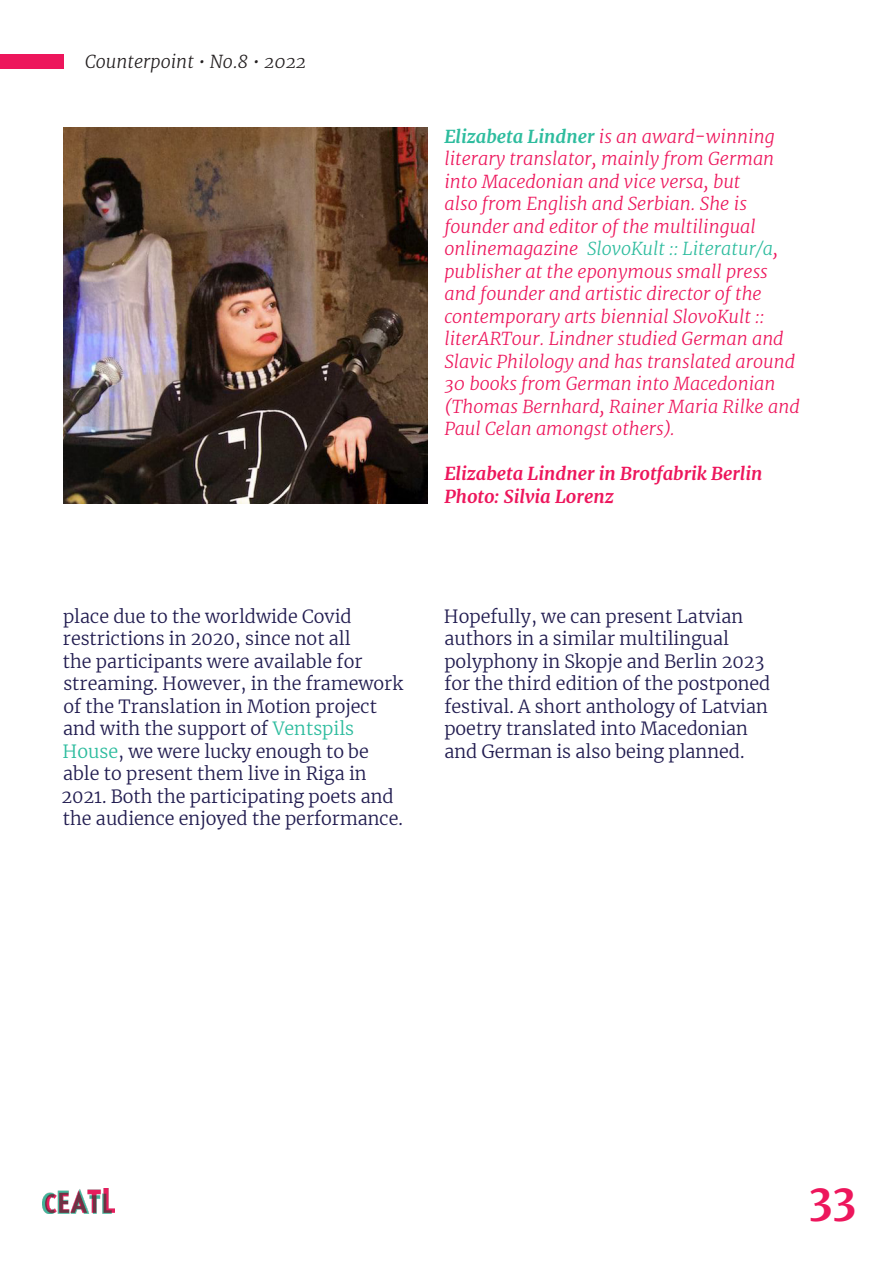
<style>
.page{position:relative;width:893px;height:1263px;background:#fff}
.page>*{position:absolute;margin:0;border:0;box-sizing:border-box;transform-origin:0 0}
.folionumber{font:700 42px "Merriweather";color:#ed165c}
.smallbody{font:300 18px/22.5px "Merriweather";color:#211c50}
.smallbody-2{font:italic 300 18px/22.5px "Merriweather";color:#ed165c}
.smallbody-3{font:italic 700 18px/22.5px "Merriweather";color:#ed165c}
.t1{font:italic 300 18px "Merriweather";color:#231f20}
.s1{font-weight:700;color:#2dbc9e}
.s2{color:#2dbc9e}
</style>
<div class="page">
<div style="left:0;top:54px;width:63px;height:14px;background:#ed165c"></div>
<img style="left:43px;top:1189px;width:71px;height:25px">
<img style="left:64px;top:128px;width:364px;height:376px">
<p class="t1" style="left:85px;top:50px;width:223px">Counterpoint • No.8 • 2022</p>
<p class="smallbody-2" style="left:444px;top:125px;width:357px"><span class="s1">Elizabeta Lindner</span> is an award-winning literary translator, mainly from German into Macedonian and vice versa, but<br>also from English and Serbian. She is founder and editor of the multilingual onlinemagazine <span class="s2">SlovoKult :: Literatur/a</span>, publisher at the eponymous small press and founder and artistic director of the contemporary arts biennial SlovoKult :: literARTour. Lindner studied German and Slavic Philology and has translated around 30 books from German into Macedonian (Thomas Bernhard, Rainer Maria Rilke and Paul Celan amongst others).</p>
<p class="smallbody-3" style="left:444px;top:462px;width:320px">Elizabeta Lindner in Brotfabrik Berlin<br>Photo: Silvia Lorenz</p>
<p class="smallbody" style="left:61px;top:604px;width:343px">place due to the worldwide Covid restrictions in 2020, since not all<br>the participants were available for streaming. However, in the framework of the Translation in Motion project and with the support of <span class="s2">Ventspils House</span>, we were lucky enough to be able to present them live in Riga in 2021. Both the participating poets and the audience enjoyed the performance.</p>
<p class="smallbody" style="left:444px;top:604px;width:328px">Hopefully, we can present Latvian authors in a similar multilingual polyphony in Skopje and Berlin 2023 for the third edition of the postponed festival. A short anthology of Latvian poetry translated into Macedonian and German is also being planned.</p>
<p class="folionumber" style="left:809px;top:1171px;width:49px">33</p>
</div>
